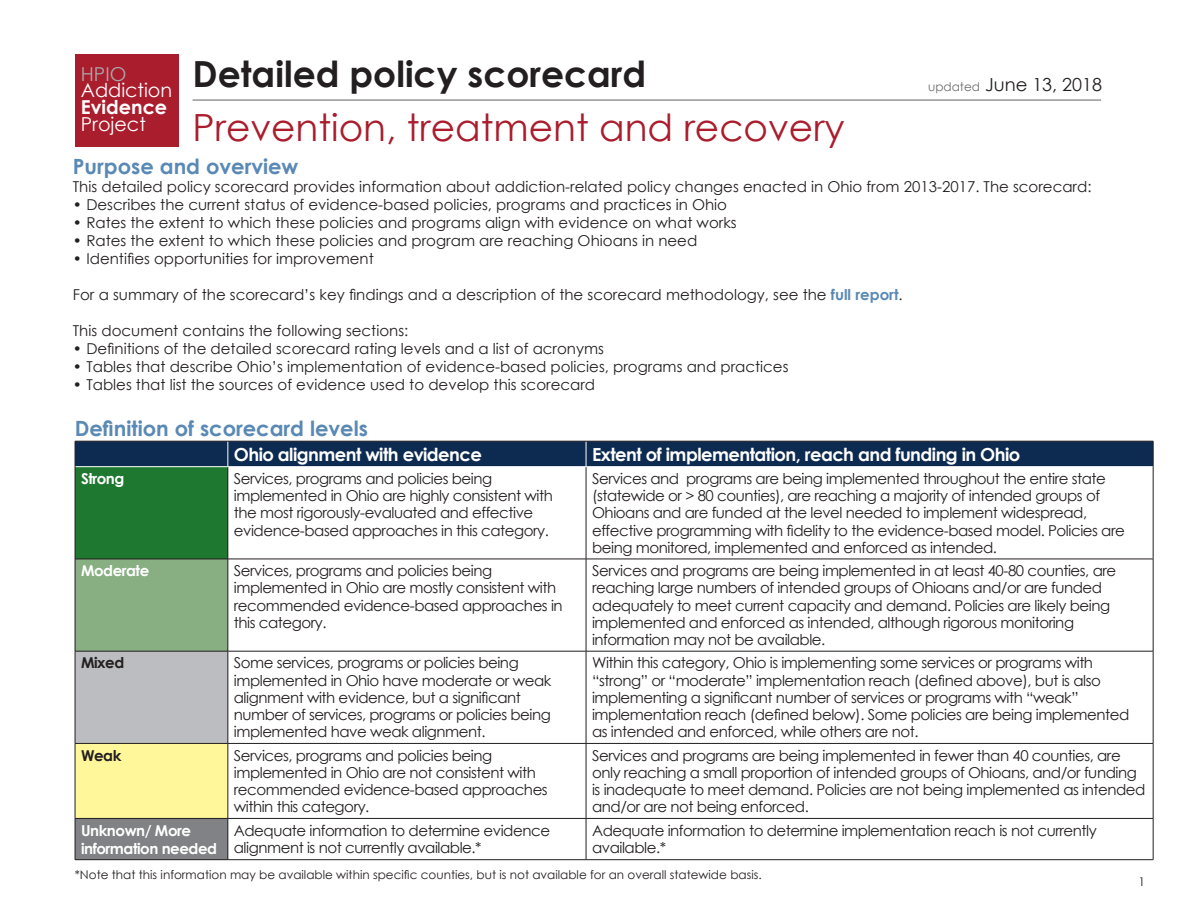
<style>
.page{position:relative;width:1188px;height:918px;background:#fff}
.page>*{position:absolute;margin:0;border:0;box-sizing:border-box;transform-origin:0 0}
.t1{font:37.5px "Century Gothic";color:#aa1d2d}
.t2{font:700 36px "Century Gothic";color:#231f20}
.t3{font:700 21px "Century Gothic";color:#5989b4}
.t4{font:19.2px "Century Gothic";color:#fff}
.t5{font:700 19.2px "Century Gothic";color:#fff}
.t6{font:19.2px "Century Gothic";color:#a8a9ad}
.t7{font:700 18px "Century Gothic";letter-spacing:-.03em;color:#fff}
.t8{font:18px "Century Gothic";color:#231f20}
.t9{font:15px/17.2px "Century Gothic";letter-spacing:-.03em;color:#231f20}
.t10{font:15px "Century Gothic";color:#231f20}
.t11{font:700 15px/18px "Century Gothic";letter-spacing:-.03em;color:#fff}
.t12{font:700 15px "Century Gothic";letter-spacing:-.03em;color:#231f20}
.t13{font:12px "Century Gothic";color:#231f20}
.s1{font-weight:700;color:#5989b4}
.s2{font-size:12px;color:#6c6d70}
</style>
<div class="page">
<div style="left:75px;top:467px;width:153px;height:92px;background:#1f7830"></div>
<div style="left:75px;top:559px;width:153px;height:92px;background:#88af82"></div>
<div style="left:75px;top:651px;width:153px;height:92px;background:#bcbdc0"></div>
<div style="left:75px;top:743px;width:153px;height:75px;background:#fff79a"></div>
<div style="left:75px;top:818px;width:153px;height:42px;background:#808285"></div>
<hr style="left:228px;top:467px;width:1px;height:92px;background:#231f20">
<hr style="left:586px;top:467px;width:1px;height:92px;background:#231f20">
<hr style="left:75px;top:559px;width:153px;height:1px;background:#231f20">
<hr style="left:228px;top:559px;width:358px;height:1px;background:#231f20">
<hr style="left:228px;top:559px;width:1px;height:92px;background:#231f20">
<hr style="left:586px;top:559px;width:567px;height:1px;background:#231f20">
<hr style="left:586px;top:559px;width:1px;height:92px;background:#231f20">
<hr style="left:228px;top:651px;width:358px;height:1px;background:#231f20">
<hr style="left:586px;top:651px;width:567px;height:1px;background:#231f20">
<hr style="left:586px;top:651px;width:1px;height:92px;background:#231f20">
<hr style="left:228px;top:743px;width:358px;height:1px;background:#231f20">
<hr style="left:228px;top:744px;width:1px;height:74px;background:#231f20">
<hr style="left:586px;top:743px;width:567px;height:1px;background:#231f20">
<hr style="left:586px;top:744px;width:1px;height:74px;background:#231f20">
<hr style="left:75px;top:818px;width:153px;height:1px;background:#231f20">
<hr style="left:228px;top:818px;width:358px;height:1px;background:#231f20">
<hr style="left:228px;top:819px;width:1px;height:41px;background:#231f20">
<hr style="left:586px;top:818px;width:567px;height:1px;background:#231f20">
<hr style="left:586px;top:819px;width:1px;height:41px;background:#231f20">
<svg style="left:75px;top:441px;width:1079px;height:26px;background:#163256"></svg>
<hr style="left:75px;top:467px;width:1px;height:92px;background:#231f20">
<hr style="left:1153px;top:467px;width:1px;height:92px;background:#231f20">
<hr style="left:75px;top:559px;width:1px;height:92px;background:#231f20">
<hr style="left:1153px;top:559px;width:1px;height:92px;background:#231f20">
<hr style="left:1153px;top:651px;width:1px;height:92px;background:#231f20">
<hr style="left:75px;top:744px;width:1px;height:74px;background:#231f20">
<hr style="left:1153px;top:744px;width:1px;height:74px;background:#231f20">
<hr style="left:75px;top:819px;width:1px;height:41px;background:#231f20">
<hr style="left:1153px;top:819px;width:1px;height:41px;background:#231f20">
<hr style="left:75px;top:859px;width:153px;height:1px;background:#231f20">
<hr style="left:228px;top:859px;width:358px;height:1px;background:#231f20">
<hr style="left:586px;top:859px;width:567px;height:1px;background:#231f20">
<hr style="left:75px;top:651px;width:153px;height:1px;background:#231f20">
<hr style="left:75px;top:651px;width:1px;height:92px;background:#231f20">
<hr style="left:228px;top:651px;width:1px;height:92px;background:#231f20">
<hr style="left:75px;top:743px;width:153px;height:1px;background:#231f20">
<div style="left:75px;top:54px;width:104px;height:92px;background:#aa1d2d"></div>
<hr style="left:193px;top:99px;width:908px;height:2px;background:#939598">
<h2 class="t2" style="left:193px;top:46px;width:455px">Detailed policy scorecard</h2>
<h1 class="t1" style="left:193px;top:101px;width:654px">Prevention, treatment and recovery</h1>
<p class="t6" style="left:81px;top:60px;width:47px">HPIO</p>
<p class="t4" style="left:81px;top:77px;width:93px">Addiction</p>
<p class="t5" style="left:81px;top:93px;width:88px">Evidence</p>
<p class="t4" style="left:81px;top:111px;width:67px">Project</p>
<h3 class="t3" style="left:73px;top:150px;width:227px">Purpose and overview</h3>
<p class="t10" style="left:73px;top:176px;width:1020px">This detailed policy scorecard provides information about addiction-related policy changes enacted in Ohio from 2013-2017. The scorecard:</p>
<p class="t10" style="left:73px;top:194px;width:656px">• Describes the current status of evidence-based policies, programs and practices in Ohio</p>
<p class="t10" style="left:73px;top:212px;width:665px">• Rates the extent to which these policies and programs align with evidence on what works</p>
<p class="t10" style="left:73px;top:230px;width:626px">• Rates the extent to which these policies and program are reaching Ohioans in need</p>
<p class="t10" style="left:73px;top:248px;width:302px">• Identifies opportunities for improvement</p>
<p class="t10" style="left:73px;top:284px;width:831px">For a summary of the scorecard’s key findings and a description of the scorecard methodology, see the <span class="s1">full report</span>.</p>
<p class="t10" style="left:73px;top:320px;width:337px">This document contains the following sections:</p>
<p class="t10" style="left:73px;top:338px;width:533px">• Definitions of the detailed scorecard rating levels and a list of acronyms</p>
<p class="t10" style="left:73px;top:356px;width:717px">• Tables that describe Ohio’s implementation of evidence-based policies, programs and practices</p>
<p class="t10" style="left:73px;top:374px;width:524px">• Tables that list the sources of evidence used to develop this scorecard</p>
<h3 class="t3" style="left:75px;top:412px;width:295px">Definition of scorecard levels</h3>
<p class="t8" style="left:928px;top:72px;width:176px"><span class="s2">updated</span> June 13, 2018</p>
<p class="t7" style="left:234px;top:440px;width:250px">Ohio alignment with evidence</p>
<p class="t7" style="left:592px;top:440px;width:430px">Extent of implementation, reach and funding in Ohio</p>
<p class="t11" style="left:81px;top:469px;width:45px">Strong</p>
<p class="t9" style="left:234px;top:470px;width:321px">Services, programs and policies being implemented in Ohio are highly consistent with the most rigorously-evaluated and effective evidence-based approaches in this category.</p>
<p class="t9" style="left:592px;top:470px;width:534px">Services and programs are being implemented throughout the entire state (statewide or &gt; 80 counties), are reaching a majority of intended groups of Ohioans and are funded at the level needed to implement widespread, effective programming with fidelity to the evidence-based model. Policies are being monitored, implemented and enforced as intended.</p>
<p class="t11" style="left:81px;top:561px;width:70px">Moderate</p>
<p class="t9" style="left:234px;top:562px;width:330px">Services, programs and policies being implemented in Ohio are mostly consistent with recommended evidence-based approaches in this category.</p>
<p class="t9" style="left:592px;top:562px;width:526px">Services and programs are being implemented in at least 40-80 counties, are reaching large numbers of intended groups of Ohioans and/or are funded adequately to meet current capacity and demand. Policies are likely being implemented and enforced as intended, although rigorous monitoring information may not be available.</p>
<p class="t12" style="left:81px;top:652px;width:45px">Mixed</p>
<p class="t9" style="left:234px;top:654px;width:319px">Some services, programs or policies being implemented in Ohio have moderate or weak alignment with evidence, but a significant number of services, programs or policies being implemented have weak alignment.</p>
<p class="t9" style="left:592px;top:654px;width:539px">Within this category, Ohio is implementing some services or programs with “strong” or “moderate” implementation reach (defined above), but is also implementing a significant number of services or programs with “weak” implementation reach (defined below). Some policies are being implemented as intended and enforced, while others are not.</p>
<p class="t12" style="left:81px;top:744px;width:42px">Weak</p>
<p class="t9" style="left:234px;top:746px;width:315px">Services, programs and policies being implemented in Ohio are not consistent with recommended evidence-based approaches within this category.</p>
<p class="t9" style="left:592px;top:746px;width:555px">Services and programs are being implemented in fewer than 40 counties, are only reaching a small proportion of intended groups of Ohioans, and/or funding is inadequate to meet demand. Policies are not being implemented as intended and/or are not being enforced.</p>
<p class="t11" style="left:81px;top:821px;width:138px">Unknown/ More information needed</p>
<p class="t9" style="left:234px;top:821px;width:318px">Adequate information to determine evidence alignment is not currently available.*</p>
<p class="t9" style="left:592px;top:821px;width:506px">Adequate information to determine implementation reach is not currently available.*</p>
<p class="t13" style="left:75px;top:867px;width:688px">*Note that this information may be available within specific counties, but is not available for an overall statewide basis.</p>
<p class="t13" style="left:1139px;top:874px;width:8px">1</p>
</div>
